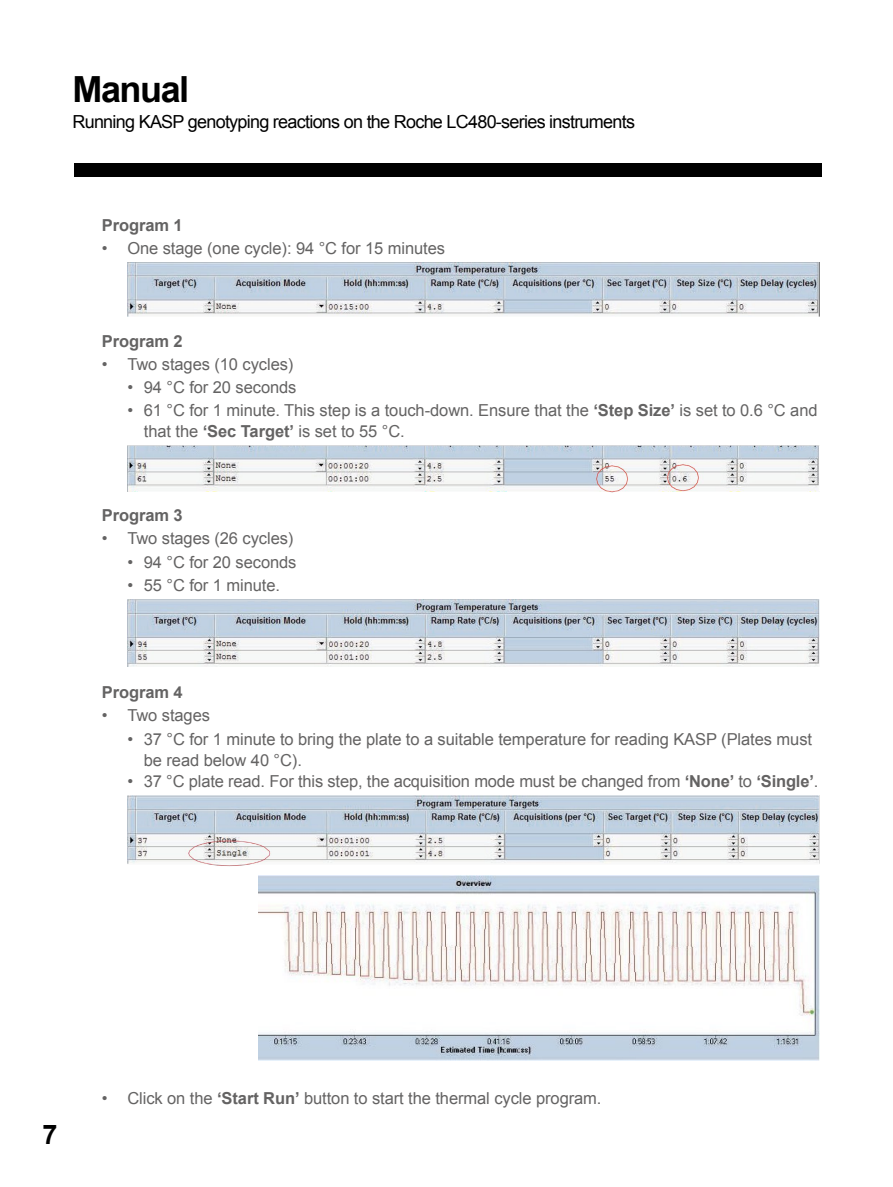
<style>
.page{position:relative;width:893px;height:1187px;background:#fff}
.page>*{position:absolute;margin:0;border:0;box-sizing:border-box;transform-origin:0 0}
.t1{font:700 36px "Arial";letter-spacing:-.04em;color:#000}
.t2{font:700 27px "Arial";color:#000}
.t3{font:18px "Arial";letter-spacing:-.04em;color:#000}
.t4{font:16.5px/21px "Arial";letter-spacing:-.005em;color:#646363}
.t5{font:700 16.5px "Arial";letter-spacing:-.005em;color:#646363}
.s1{font-weight:700}
</style>
<div class="page">
<img style="left:128px;top:263px;width:692px;height:53px">
<img style="left:128px;top:446px;width:691px;height:46px">
<img style="left:128px;top:599px;width:692px;height:67px">
<img style="left:128px;top:795px;width:692px;height:71px">
<img style="left:259px;top:875px;width:561px;height:185px">
<div style="left:74px;top:163px;width:747px;height:13px;background:#000"></div>
<h1 class="t1" style="left:72px;top:65px;width:118px">Manual</h1>
<p class="t3" style="left:72px;top:110px;width:564px">Running KASP genotyping reactions on the Roche LC480-series instruments</p>
<p class="t5" style="left:102px;top:214px;width:82px">Program 1</p>
<p class="t4" style="left:102px;top:238px;width:345px">• One stage (one cycle): 94 °C for 15 minutes</p>
<p class="t5" style="left:102px;top:330px;width:82px">Program 2</p>
<p class="t4" style="left:102px;top:354px;width:193px">• Two stages (10 cycles)</p>
<p class="t4" style="left:127px;top:377px;width:171px">• 94 °C for 20 seconds</p>
<p class="t4" style="left:144px;top:400px;width:675px;text-indent:-16px">• 61 °C for 1 minute. This step is a touch-down. Ensure that the <span class="s1">‘Step Size’</span> is set to 0.6 °C and that the <span class="s1">‘Sec Target’</span> is set to 55 °C.</p>
<p class="t5" style="left:102px;top:504px;width:82px">Program 3</p>
<p class="t4" style="left:102px;top:528px;width:193px">• Two stages (26 cycles)</p>
<p class="t4" style="left:127px;top:551px;width:171px">• 94 °C for 20 seconds</p>
<p class="t4" style="left:127px;top:574px;width:154px">• 55 °C for 1 minute.</p>
<p class="t5" style="left:102px;top:681px;width:82px">Program 4</p>
<p class="t4" style="left:102px;top:705px;width:110px">• Two stages</p>
<p class="t4" style="left:144px;top:728px;width:670px;text-indent:-16px">• 37 °C for 1 minute to bring the plate to a suitable temperature for reading KASP (Plates must be read below 40 °C).</p>
<p class="t4" style="left:127px;top:770px;width:692px">• 37 °C plate read. For this step, the acquisition mode must be changed from <span class="s1">‘None’</span> to <span class="s1">‘Single’</span>.</p>
<h2 class="t2" style="left:43px;top:1116px;width:17px">7</h2>
<p class="t4" style="left:102px;top:1087px;width:501px">• Click on the <span class="s1">‘Start Run’</span> button to start the thermal cycle program.</p>
</div>
